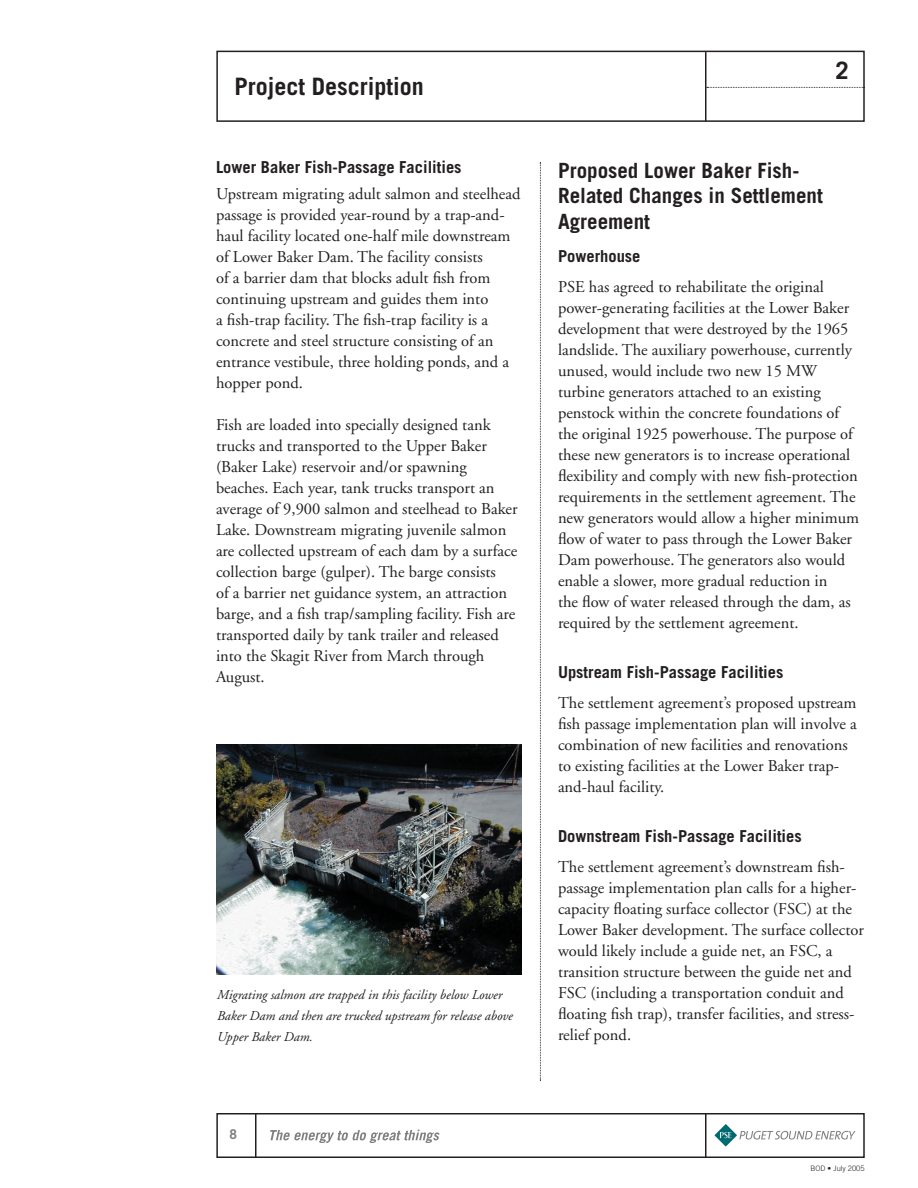
<style>
.page{position:relative;width:918px;height:1188px;background:#fff}
.page>*{position:absolute;margin:0;border:0;box-sizing:border-box;transform-origin:0 0}
.t1{font:700 24px "Trade Gothic";color:#231f20}
.t2{font:700 21px/25.2px "Trade Gothic";color:#231f20}
.t3{font:16.5px/21px "Adobe Garamond";color:#231f20}
.t4{font:700 16.5px "Trade Gothic";color:#231f20}
.t5{font:italic 13.5px/21px "Adobe Garamond";color:#231f20}
.t6{font:700 13.5px "Trade Gothic";color:#808285}
.t7{font:300 7.5px "Trade Gothic";color:#231f20}
</style>
<div class="page">
<div style="left:216px;top:1113px;width:649px;height:45px;border:2px solid #231f20"></div>
<svg style="left:270px;top:1130px;width:170px;height:13px"></svg>
<hr style="left:705px;top:1114px;width:1px;height:44px;background:#231f20">
<hr style="left:255px;top:1114px;width:1px;height:44px;background:#231f20">
<svg style="left:540px;top:162px;width:1px;height:918px"></svg>
<svg style="left:739px;top:1131px;width:116px;height:9px"></svg>
<svg style="left:715px;top:1124px;width:22px;height:22px"></svg>
<svg style="left:720px;top:1132px;width:12px;height:6px"></svg>
<img style="left:216px;top:745px;width:306px;height:229px">
<div style="left:216px;top:51px;width:649px;height:71px;border:2px solid #231f20"></div>
<svg style="left:707px;top:87px;width:158px;height:1px"></svg>
<hr style="left:705px;top:52px;width:1px;height:69px;background:#231f20">
<h1 class="t1" style="left:234px;top:72px;width:191px">Project Description</h1>
<p class="t4" style="left:216px;top:157px;width:247px">Lower Baker Fish-Passage Facilities</p>
<p class="t3" style="left:216px;top:183px;width:306px">Upstream migrating adult salmon and steelhead passage is provided year-round by a trap-and&shy;haul facility located one-half mile downstream of Lower Baker Dam. The facility consists<br>of a barrier dam that blocks adult fish from continuing upstream and guides them into<br>a fish-trap facility. The fish-trap facility is a concrete and steel structure consisting of an entrance vestibule, three holding ponds, and a hopper pond.</p>
<p class="t3" style="left:216px;top:414px;width:303px">Fish are loaded into specially designed tank trucks and transported to the Upper Baker (Baker Lake) reservoir and/or spawning beaches. Each year, tank trucks transport an average of 9,900 salmon and steelhead to Baker Lake. Downstream migrating juvenile salmon are collected upstream of each dam by a surface collection barge (gulper). The barge consists<br>of a barrier net guidance system, an attraction barge, and a fish trap/sampling facility. Fish are transported daily by tank trailer and released into the Skagit River from March through August.</p>
<p class="t5" style="left:217px;top:985px;width:297px">Migrating salmon are trapped in this facility below Lower<br>Baker Dam and then are trucked upstream for release above<br>Upper Baker Dam.</p>
<p class="t6" style="left:230px;top:1126px;width:9px">8</p>
<h1 class="t1" style="left:836px;top:55px;width:15px">2</h1>
<p class="t2" style="left:558px;top:158px;width:266px">Proposed Lower Baker Fish-<br>Related Changes in Settlement<br>Agreement</p>
<p class="t4" style="left:558px;top:246px;width:84px">Powerhouse</p>
<p class="t3" style="left:558px;top:277px;width:303px">PSE has agreed to rehabilitate the original power-generating facilities at the Lower Baker development that were destroyed by the 1965 landslide. The auxiliary powerhouse, currently unused, would include two new 15 MW turbine generators attached to an existing penstock within the concrete foundations of the original 1925 powerhouse. The purpose of these new generators is to increase operational flexibility and comply with new fish-protection requirements in the settlement agreement. The new generators would allow a higher minimum flow of water to pass through the Lower Baker Dam powerhouse. The generators also would enable a slower, more gradual reduction in<br>the flow of water released through the dam, as required by the settlement agreement.</p>
<p class="t4" style="left:558px;top:662px;width:227px">Upstream Fish-Passage Facilities</p>
<p class="t3" style="left:558px;top:692px;width:300px">The settlement agreement’s proposed upstream fish passage implementation plan will involve a combination of new facilities and renovations to existing facilities at the Lower Baker trap&shy;and-haul facility.</p>
<p class="t4" style="left:558px;top:825px;width:245px">Downstream Fish-Passage Facilities</p>
<p class="t3" style="left:558px;top:856px;width:307px">The settlement agreement’s downstream fish&shy;passage implementation plan calls for a higher&shy;capacity floating surface collector (FSC) at the Lower Baker development. The surface collector would likely include a guide net, an FSC, a transition structure between the guide net and FSC (including a transportation conduit and floating fish trap), transfer facilities, and stress&shy;relief pond.</p>
<p class="t7" style="left:810px;top:1164px;width:56px">BOD • July 2005</p>
</div>
